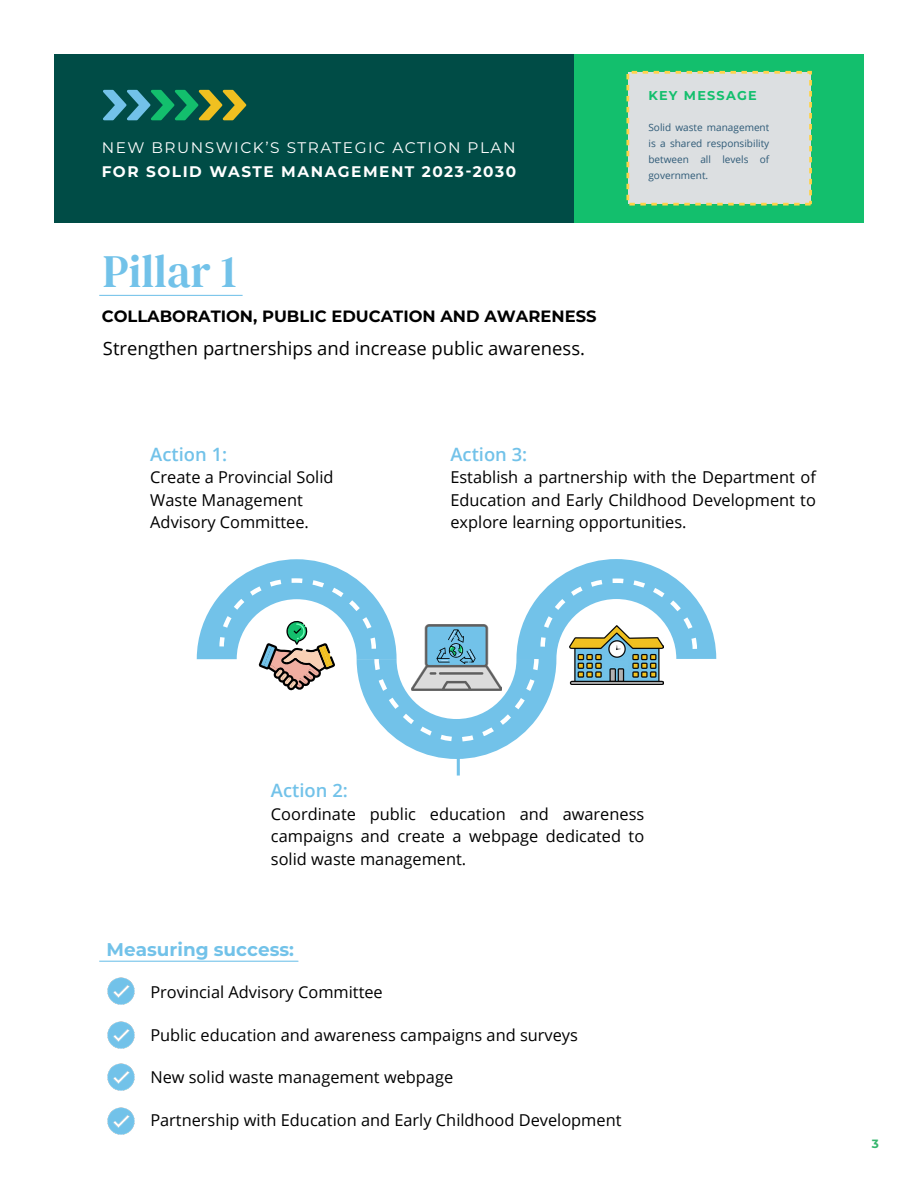
<style>
.page{position:relative;width:918px;height:1188px;background:#fff}
.page>*{position:absolute;margin:0;border:0;box-sizing:border-box;transform-origin:0 0}
.t1{font:46.05px "DM Serif Text";color:#72c2e9}
.t2{font:18.45px "Open Sans";color:#000}
.t3{font:600 18.45px "Open Sans";color:#72c2e9}
.t4{font:700 18.45px "Montserrat";color:#72c2e9}
.t5{font:16.35px/22.5px "Open Sans";color:#000}
.t6{font:700 16.35px "Montserrat";color:#000}
.t7{font:700 15.3px "Montserrat";letter-spacing:.1em;color:#fff}
.t8{font:15.3px "Montserrat";letter-spacing:.1em;color:#fff}
.t9{font:700 12.75px "Montserrat";letter-spacing:.1em;color:#13bf6d}
.t10{font:700 12px "Montserrat";color:#34b66d}
.t11{font:10.05px/15.8px "Open Sans";color:#2e5a77;text-align:justify}
</style>
<div class="page">
<div style="left:54px;top:54px;width:525px;height:168px;background:#004c46"></div>
<div style="left:574px;top:54px;width:290px;height:168px;background:#13bf6d"></div>
<div style="left:628px;top:72px;width:183px;height:132px;background:#dcdfe1"></div>
<div style="left:626px;top:71px;width:186px;height:135px;border:3px dashed #ffd349"></div>
<svg style="left:103px;top:90px;width:143px;height:30px"></svg>
<hr style="left:99px;top:295px;width:144px;height:1px;background:#72c2e9">
<hr style="left:457px;top:736px;width:3px;height:40px;background:#72c2e9">
<svg style="left:197px;top:559px;width:519px;height:200px"></svg>
<hr style="left:99px;top:961px;width:199px;height:1px;background:#72c2e9">
<img style="left:107px;top:977px;width:28px;height:28px">
<img style="left:107px;top:1107px;width:28px;height:28px">
<img style="left:107px;top:1063px;width:28px;height:28px">
<img style="left:107px;top:1021px;width:28px;height:28px">
<p class="t8" style="left:102px;top:137px;width:415px">NEW BRUNSWICK’S STRATEGIC ACTION PLAN</p>
<p class="t7" style="left:102px;top:161px;width:416px">FOR SOLID WASTE MANAGEMENT 2023-2030</p>
<p class="t7" style="left:102px;top:142px;width:416px">FOR SOLID WASTE MANAGEMENT 2023-2030</p>
<h1 class="t1" style="left:103px;top:226px;width:135px">Pillar 1</h1>
<h1 class="t1" style="left:103px;top:245px;width:135px">Pillar 1</h1>
<p class="t6" style="left:102px;top:305px;width:496px">COLLABORATION, PUBLIC EDUCATION AND AWARENESS</p>
<p class="t2" style="left:103px;top:336px;width:484px">Strengthen partnerships and increase public awareness.</p>
<p class="t9" style="left:648px;top:86px;width:110px">KEY MESSAGE</p>
<p class="t11" style="left:648px;top:120px;width:122px">Solid waste management is a shared responsibility between all levels of government.</p>
<p class="t11" style="left:648px;top:116px;width:122px">is a shared responsibility between all levels of government.</p>
<p class="t3" style="left:150px;top:442px;width:78px">Action 1:</p>
<p class="t5" style="left:150px;top:466px;width:185px">Create a Provincial Solid<br>Waste Management<br>Advisory Committee.</p>
<p class="t5" style="left:150px;top:469px;width:160px">Waste Management<br>Advisory Committee.</p>
<p class="t3" style="left:450px;top:441px;width:78px">Action 3:</p>
<p class="t5" style="left:450px;top:466px;width:367px;text-align:justify">Establish a partnership with the Department of Education and Early Childhood Development to explore learning opportunities.</p>
<p class="t5" style="left:450px;top:469px;width:367px">Education and Early Childhood Development to explore learning opportunities.</p>
<p class="t3" style="left:271px;top:778px;width:78px">Action 2:</p>
<p class="t5" style="left:271px;top:802px;width:375px;text-align:justify">Coordinate public education and awareness campaigns and create a webpage dedicated to solid waste management.</p>
<p class="t5" style="left:271px;top:806px;width:375px">campaigns and create a webpage dedicated to solid waste management.</p>
<p class="t4" style="left:107px;top:936px;width:189px">Measuring success:</p>
<p class="t5" style="left:150px;top:980px;width:234px">Provincial Advisory Committee</p>
<p class="t5" style="left:150px;top:1023px;width:429px">Public education and awareness campaigns and surveys</p>
<p class="t5" style="left:150px;top:1066px;width:304px">New solid waste management webpage</p>
<p class="t5" style="left:150px;top:1109px;width:473px">Partnership with Education and Early Childhood Development</p>
<p class="t10" style="left:872px;top:1135px;width:9px">3</p>
</div>
